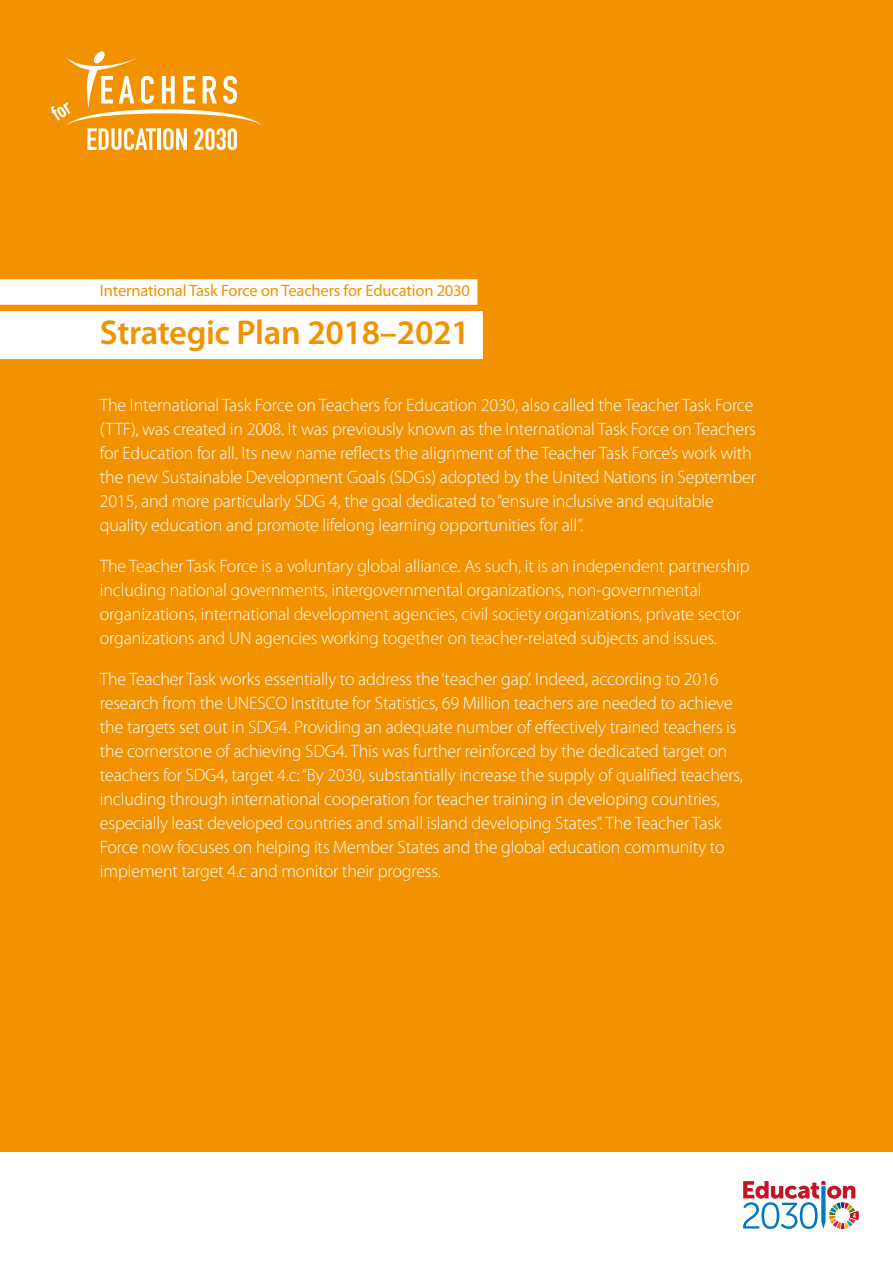
<style>
.page{position:relative;width:893px;height:1263px;background:#f39200}
.page>*{position:absolute;margin:0;border:0;box-sizing:border-box;transform-origin:0 0}
.t1{font:600 34.5px "Myriad Pro";letter-spacing:-.01em;color:#f39200}
.t2{font:300 18px/24px "Myriad Pro";letter-spacing:-.01em;color:#fff}
.t3{font:16.5px "Myriad Pro";letter-spacing:-.01em;color:#f39200}
</style>
<div class="page">
<div style="left:0;top:279px;width:477px;height:26px;background:#fff"></div>
<div style="left:0;top:311px;width:483px;height:48px;background:#fff"></div>
<svg style="left:51px;top:51px;width:211px;height:99px"></svg>
<div style="left:0;top:1152px;width:893px;height:111px;background:#fff"></div>
<svg style="left:743px;top:1181px;width:116px;height:48px"></svg>
<p class="t3" style="left:100px;top:280px;width:372px">International Task Force on Teachers for Education 2030</p>
<h1 class="t1" style="left:100px;top:311px;width:371px">Strategic Plan 2018–2021</h1>
<p class="t2" style="left:100px;top:393px;width:658px">The International Task Force on Teachers for Education 2030, also called the Teacher Task Force (TTF), was created in 2008. It was previously known as the International Task Force on Teachers for Education for all. Its new name reflects the alignment of the Teacher Task Force’s work with the new Sustainable Development Goals (SDGs) adopted by the United Nations in September 2015, and more particularly SDG 4, the goal dedicated to “ensure inclusive and equitable quality education and promote lifelong learning opportunities for all”.</p>
<p class="t2" style="left:100px;top:554px;width:651px">The Teacher Task Force is a voluntary global alliance. As such, it is an independent partnership including national governments, intergovernmental organizations, non-governmental organizations, international development agencies, civil society organizations, private sector organizations and UN agencies working together on teacher-related subjects and issues.</p>
<p class="t2" style="left:100px;top:667px;width:644px">The Teacher Task works essentially to address the ‘teacher gap’. Indeed, according to 2016 research from the UNESCO Institute for Statistics, 69 Million teachers are needed to achieve the targets set out in SDG4. Providing an adequate number of effectively trained teachers is the cornerstone of achieving SDG4. This was further reinforced by the dedicated target on teachers for SDG4, target 4.c: “By 2030, substantially increase the supply of qualified teachers, including through international cooperation for teacher training in developing countries, especially least developed countries and small island developing States”. The Teacher Task Force now focuses on helping its Member States and the global education community to implement target 4.c and monitor their progress.</p>
</div>
